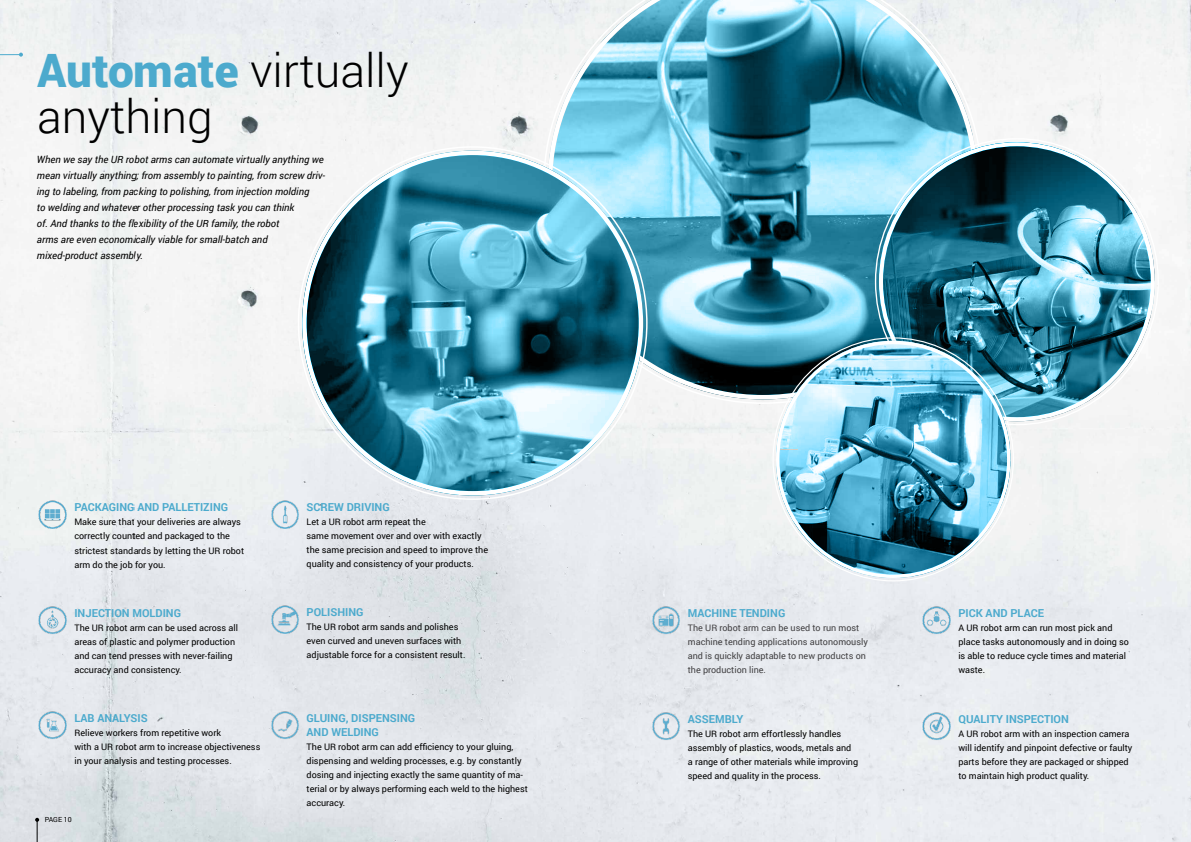
<style>
.page{position:relative;width:1191px;height:842px;background:#fff}
.page>*{position:absolute;margin:0;border:0;box-sizing:border-box;transform-origin:0 0}
.t1{font:300 46px/46px "Roboto";color:#000}
.t2{font:700 11px/14px "Roboto";color:#4caacd}
.t3{font:italic 10px/16px "Roboto";color:#000}
.t4{font:9px/14px "Roboto";color:#000}
.t5{font:9px/14px "Roboto";color:#414042}
.t6{font:7px "Roboto";color:#000}
.s1{font-weight:900;color:#4caacd}
</style>
<div class="page">
<img style="left:0;top:0;width:1191px;height:842px">
<img style="left:38px;top:500px;width:29px;height:29px">
<img style="left:270px;top:605px;width:29px;height:29px">
<img style="left:270px;top:710px;width:29px;height:29px">
<img style="left:922px;top:605px;width:29px;height:30px">
<img style="left:651px;top:711px;width:29px;height:29px">
<img style="left:38px;top:605px;width:29px;height:30px">
<svg style="left:0;top:53px;width:23px;height:4px"></svg>
<svg style="left:547px;top:0;width:431px;height:399px;background:#68a9be"></svg>
<svg style="left:878px;top:142px;width:276px;height:279px"></svg>
<img style="left:776px;top:341px;width:234px;height:237px">
<svg style="left:776px;top:341px;width:234px;height:237px;background:#64a9c3"></svg>
<svg style="left:776px;top:341px;width:22px;height:108px"></svg>
<img style="left:270px;top:500px;width:29px;height:29px">
<img style="left:922px;top:711px;width:29px;height:29px">
<img style="left:651px;top:605px;width:29px;height:30px">
<img style="left:38px;top:710px;width:29px;height:30px">
<svg style="left:35px;top:818px;width:4px;height:24px"></svg>
<svg style="left:302px;top:151px;width:341px;height:344px;background:#66a3b6"></svg>
<h1 class="t1" style="left:37px;top:46px;width:373px"><span class="s1">Automate</span> virtually anything</h1>
<p class="t3" style="left:37px;top:151px;width:290px">When we say the UR robot arms can automate virtually anything we mean virtually anything; from assembly to painting, from screw driv&shy;ing to labeling, from packing to polishing, from injection molding<br>to welding and whatever other processing task you can think<br>of. And thanks to the flexibility of the UR family, the robot<br>arms are even economically viable for small-batch and mixed-product assembly.</p>
<p class="t2" style="left:74px;top:500px;width:155px">PACKAGING AND PALLETIZING</p>
<p class="t4" style="left:74px;top:515px;width:171px">Make sure that your deliveries are always correctly counted and packaged to the strictest standards by letting the UR robot arm do the job for you.</p>
<p class="t2" style="left:74px;top:605px;width:108px">INJECTION MOLDING</p>
<p class="t4" style="left:74px;top:620px;width:165px">The UR robot arm can be used across all areas of plastic and polymer production and can tend presses with never-failing accuracy and consistency.</p>
<p class="t2" style="left:74px;top:710px;width:75px">LAB ANALYSIS</p>
<p class="t4" style="left:74px;top:725px;width:187px">Relieve workers from repetitive work<br>with a UR robot arm to increase objectiveness in your analysis and testing processes.</p>
<p class="t6" style="left:45px;top:815px;width:28px">PAGE 10</p>
<p class="t2" style="left:307px;top:500px;width:85px">SCREW DRIVING</p>
<p class="t4" style="left:307px;top:515px;width:183px">Let a UR robot arm repeat the<br>same movement over and over with exactly the same precision and speed to improve the quality and consistency of your products.</p>
<p class="t2" style="left:306px;top:605px;width:58px">POLISHING</p>
<p class="t4" style="left:306px;top:620px;width:160px">The UR robot arm sands and polishes even curved and uneven surfaces with adjustable force for a consistent result.</p>
<p class="t2" style="left:306px;top:710px;width:110px">GLUING, DISPENSING<br>AND WELDING</p>
<p class="t4" style="left:306px;top:739px;width:223px">The UR robot arm can add efficiency to your gluing, dispensing and welding processes, e.g. by constantly dosing and injecting exactly the same quantity of ma&shy;terial or by always performing each weld to the highest accuracy.</p>
<p class="t2" style="left:688px;top:605px;width:99px">MACHINE TENDING</p>
<p class="t5" style="left:688px;top:620px;width:182px">The UR robot arm can be used to run most machine tending applications autonomously and is quickly adaptable to new products on the production line.</p>
<p class="t2" style="left:688px;top:711px;width:57px">ASSEMBLY</p>
<p class="t4" style="left:688px;top:726px;width:172px">The UR robot arm effortlessly handles assembly of plastics, woods, metals and a range of other materials while improving speed and quality in the process.</p>
<p class="t2" style="left:958px;top:605px;width:87px">PICK AND PLACE</p>
<p class="t4" style="left:958px;top:620px;width:172px">A UR robot arm can run most pick and place tasks autonomously and in doing so is able to reduce cycle times and material waste.</p>
<p class="t2" style="left:958px;top:711px;width:112px">QUALITY INSPECTION</p>
<p class="t4" style="left:958px;top:726px;width:176px">A UR robot arm with an inspection camera will identify and pinpoint defective or faulty parts before they are packaged or shipped to maintain high product quality.</p>
</div>
